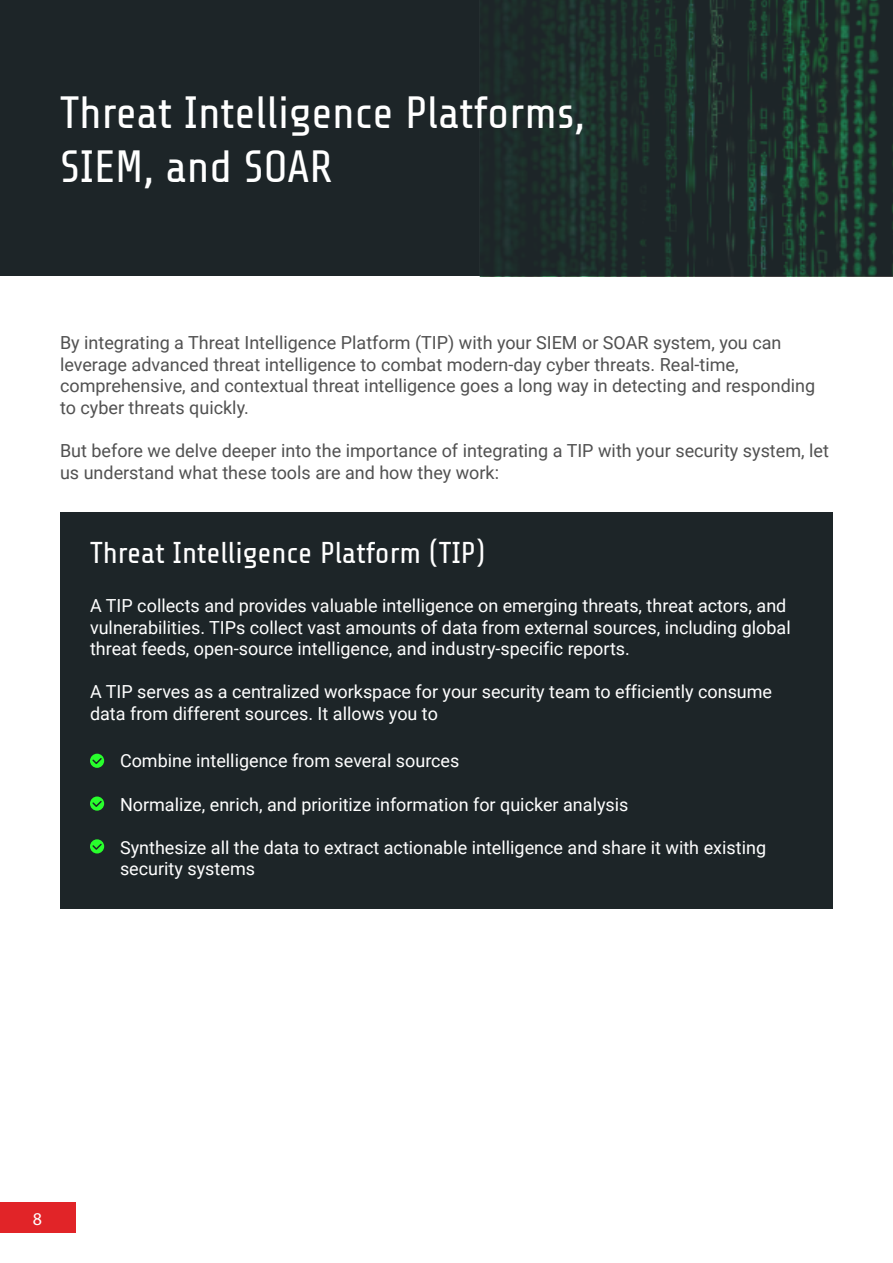
<style>
.page{position:relative;width:893px;height:1263px;background:#fff}
.page>*{position:absolute;margin:0;border:0;box-sizing:border-box;transform-origin:0 0}
.t1{font:45px/54px "Share Tech";color:#fff}
.t2{font:30px "Share Tech";color:#fff}
.t3{font:18px/21.6px "Roboto";color:#fff}
.t4{font:18px/21.6px "Roboto";color:#515151}
.t5{font:18px "Myriad Pro";color:#fff}
</style>
<div class="page">
<svg style="left:0;top:0;width:893px;height:275px;background:#1d2929"></svg>
<div style="left:0;top:1203px;width:75px;height:30px;background:#e12428"></div>
<div style="left:60px;top:512px;width:773px;height:397px;background:#1d2528"></div>
<div style="left:90px;top:754px;width:14px;height:14px;background:#28ff2c;border-radius:50%"></div>
<svg style="left:91px;top:758px;width:11px;height:7px"></svg>
<svg style="left:90px;top:796px;width:14px;height:15px"></svg>
<svg style="left:91px;top:799px;width:12px;height:9px"></svg>
<svg style="left:90px;top:839px;width:14px;height:14px"></svg>
<svg style="left:91px;top:842px;width:12px;height:9px"></svg>
<h1 class="t1" style="left:60px;top:87px;width:527px">Threat Intelligence Platforms,<br>SIEM, and SOAR</h1>
<p class="t4" style="left:60px;top:332px;width:757px">By integrating a Threat Intelligence Platform (TIP) with your SIEM or SOAR system, you can leverage advanced threat intelligence to combat modern-day cyber threats. Real-time, comprehensive, and contextual threat intelligence goes a long way in detecting and responding to cyber threats quickly.</p>
<p class="t4" style="left:60px;top:440px;width:770px">But before we delve deeper into the importance of integrating a TIP with your security system, let us understand what these tools are and how they work:</p>
<h2 class="t2" style="left:90px;top:537px;width:397px">Threat Intelligence Platform (TIP)</h2>
<p class="t3" style="left:90px;top:595px;width:702px">A TIP collects and provides valuable intelligence on emerging threats, threat actors, and vulnerabilities. TIPs collect vast amounts of data from external sources, including global threat feeds, open-source intelligence, and industry-specific reports.</p>
<p class="t3" style="left:90px;top:681px;width:684px">A TIP serves as a centralized workspace for your security team to efficiently consume data from different sources. It allows you to</p>
<p class="t3" style="left:120px;top:750px;width:341px">Combine intelligence from several sources</p>
<p class="t3" style="left:120px;top:794px;width:510px">Normalize, enrich, and prioritize information for quicker analysis</p>
<p class="t3" style="left:120px;top:837px;width:648px">Synthesize all the data to extract actionable intelligence and share it with existing security systems</p>
<p class="t5" style="left:33px;top:1208px;width:11px">8</p>
</div>
